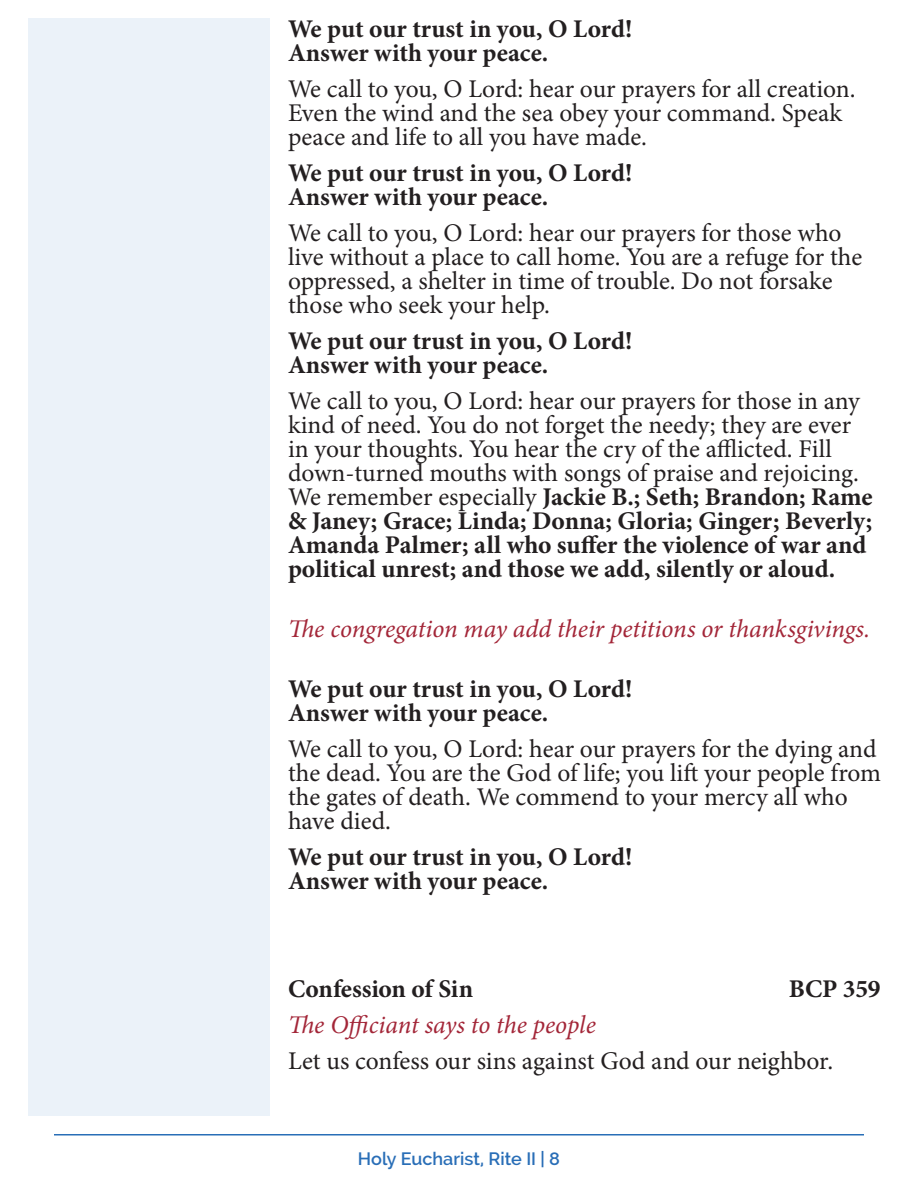
<style>
.page{position:relative;width:918px;height:1188px;background:#fff}
.page>*{position:absolute;margin:0;border:0;box-sizing:border-box;transform-origin:0 0}
.People{font:25.5px/24px "Minion Pro";letter-spacing:-.005em;color:#231f20}
.People-2{font:700 25.5px/24px "Minion Pro";letter-spacing:-.005em;color:#231f20}
.Rubric{font:italic 25.5px "Minion Pro";letter-spacing:-.005em;color:#a32638}
.t1{font:600 18px "Raleway";color:#296eb7}
.s1{font-weight:700}
</style>
<div class="page">
<hr style="left:54px;top:1134px;width:810px;height:2px;background:#296eb7">
<div style="left:28px;top:18px;width:242px;height:1098px;background:#ebf2f9"></div>
<p class="People-2" style="left:288px;top:16px;width:346px">We put our trust in you, O Lord!<br>Answer with your peace.</p>
<p class="People" style="left:288px;top:77px;width:569px">We call to you, O Lord: hear our prayers for all creation.<br>Even the wind and the sea obey your command. Speak peace and life to all you have made.</p>
<p class="People-2" style="left:288px;top:160px;width:346px">We put our trust in you, O Lord!<br>Answer with your peace.</p>
<p class="People" style="left:288px;top:221px;width:576px">We call to you, O Lord: hear our prayers for those who live without a place to call home. You are a refuge for the oppressed, a shelter in time of trouble. Do not forsake those who seek your help.</p>
<p class="People-2" style="left:288px;top:328px;width:346px">We put our trust in you, O Lord!<br>Answer with your peace.</p>
<p class="People" style="left:288px;top:389px;width:586px">We call to you, O Lord: hear our prayers for those in any kind of need. You do not forget the needy; they are ever in your thoughts. You hear the cry of the afflicted. Fill down-turned mouths with songs of praise and rejoicing.<br>We remember especially <span class="s1">Jackie B.; Seth; Brandon; Rame &amp; Janey; Grace; Linda; Donna; Gloria; Ginger; Beverly; Amanda Palmer; all who suffer the violence of war and political unrest; and those we add, silently or aloud.</span></p>
<p class="Rubric" style="left:288px;top:611px;width:584px">The congregation may add their petitions or thanksgivings.</p>
<p class="People-2" style="left:288px;top:676px;width:346px">We put our trust in you, O Lord!<br>Answer with your peace.</p>
<p class="People" style="left:288px;top:737px;width:595px">We call to you, O Lord: hear our prayers for the dying and the dead. You are the God of life; you lift your people from the gates of death. We commend to your mercy all who have died.</p>
<p class="People-2" style="left:288px;top:844px;width:346px">We put our trust in you, O Lord!<br>Answer with your peace.</p>
<p class="People-2" style="left:288px;top:976px;width:187px">Confession of Sin</p>
<p class="People-2" style="left:789px;top:976px;width:93px">BCP 359</p>
<p class="Rubric" style="left:288px;top:1007px;width:309px">The Officiant says to the people</p>
<p class="People" style="left:288px;top:1049px;width:547px">Let us confess our sins against God and our neighbor.</p>
<p class="t1" style="left:358px;top:1149px;width:204px">Holy Eucharist, Rite II | 8</p>
</div>
